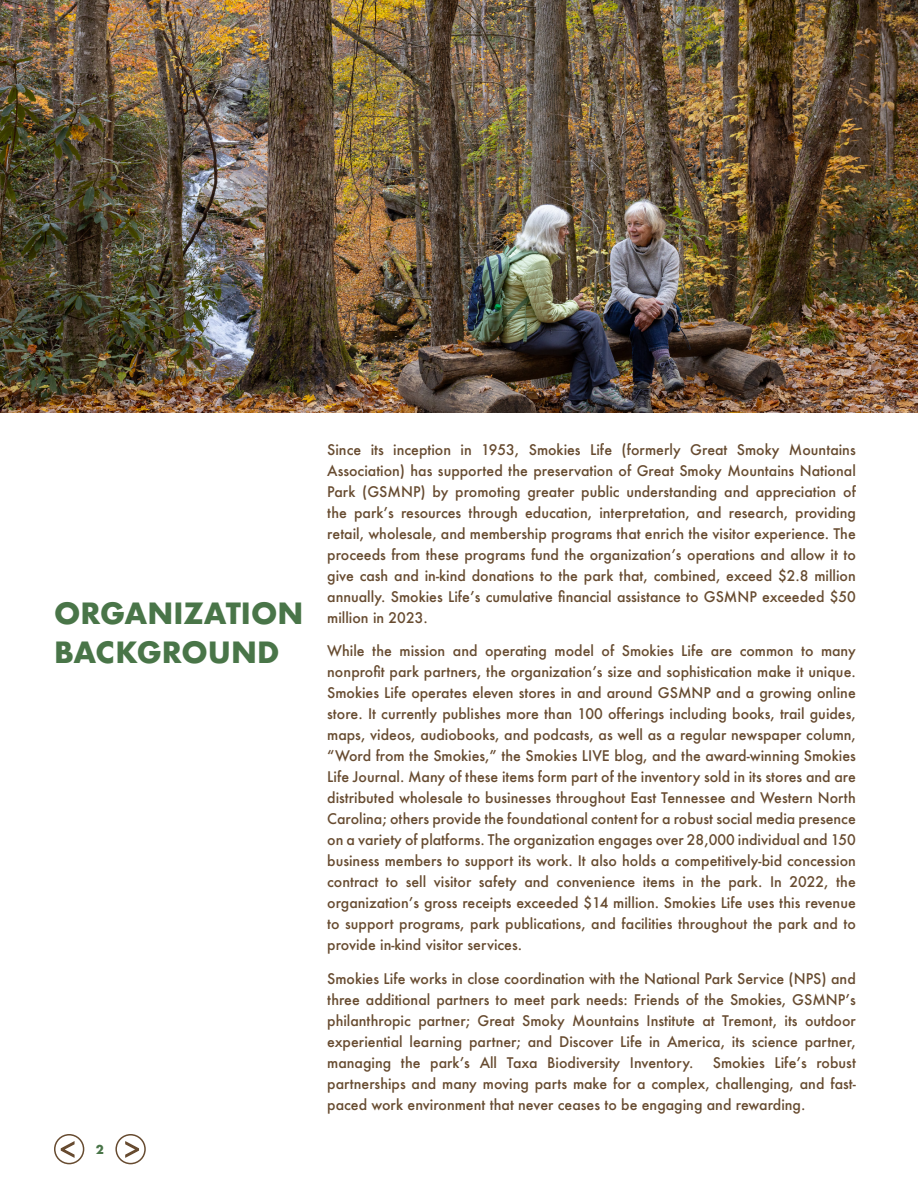
<style>
.page{position:relative;width:918px;height:1188px;background:#fff}
.page>*{position:absolute;margin:0;border:0;box-sizing:border-box;transform-origin:0 0}
.t1{font:700 28.5px/39px "Futura";color:#497548}
.Body_2_-_black{font:500 14.25px/21px "Futura";color:#674b30;text-align:justify}
.t2{font:700 12px "Futura";color:#497548}
</style>
<div class="page">
<div style="left:54px;top:1134px;width:30px;height:30px;border:2px solid #674b30;border-radius:50%"></div>
<svg style="left:60px;top:1141px;width:15px;height:18px"></svg>
<div style="left:115px;top:1134px;width:31px;height:30px;border:2px solid #674b30;border-radius:50%"></div>
<svg style="left:125px;top:1141px;width:15px;height:18px"></svg>
<img style="left:0;top:0;width:918px;height:413px">
<h2 class="t1" style="left:54px;top:593px;width:251px">ORGANIZATION<br>BACKGROUND</h2>
<p class="t2" style="left:96px;top:1141px;width:10px">2</p>
<p class="Body_2_-_black" style="left:327px;top:439px;width:530px">Since its inception in 1953, Smokies Life (formerly Great Smoky Mountains Association) has supported the preservation of Great Smoky Mountains National Park (GSMNP) by promoting greater public understanding and appreciation of the park’s resources through education, interpretation, and research, providing retail, wholesale, and membership programs that enrich the visitor experience. The proceeds from these programs fund the organization’s operations and allow it to give cash and in-kind donations to the park that, combined, exceed $2.8 million annually. Smokies Life’s cumulative financial assistance to GSMNP exceeded $50 million in 2023.</p>
<p class="Body_2_-_black" style="left:327px;top:640px;width:530px">While the mission and operating model of Smokies Life are common to many nonprofit park partners, the organization’s size and sophistication make it unique.<br>Smokies Life operates eleven stores in and around GSMNP and a growing online store. It currently publishes more than 100 offerings including books, trail guides, maps, videos, audiobooks, and podcasts, as well as a regular newspaper column, “Word from the Smokies,” the Smokies LIVE blog, and the award-winning Smokies Life Journal. Many of these items form part of the inventory sold in its stores and are distributed wholesale to businesses throughout East Tennessee and Western North Carolina; others provide the foundational content for a robust social media presence on a variety of platforms. The organization engages over 28,000 individual and 150 business members to support its work. It also holds a competitively-bid concession contract to sell visitor safety and convenience items in the park. In 2022, the organization’s gross receipts exceeded $14 million. Smokies Life uses this revenue to support programs, park publications, and facilities throughout the park and to provide in-kind visitor services.</p>
<p class="Body_2_-_black" style="left:327px;top:968px;width:530px">Smokies Life works in close coordination with the National Park Service (NPS) and three additional partners to meet park needs: Friends of the Smokies, GSMNP’s philanthropic partner; Great Smoky Mountains Institute at Tremont, its outdoor experiential learning partner; and Discover Life in America, its science partner, managing the park’s All Taxa Biodiversity Inventory.</p>
<p class="Body_2_-_black" style="left:327px;top:1052px;width:530px;text-indent:386px">Smokies Life’s robust partnerships and many moving parts make for a complex, challenging, and fast&shy;paced work environment that never ceases to be engaging and rewarding.</p>
</div>
